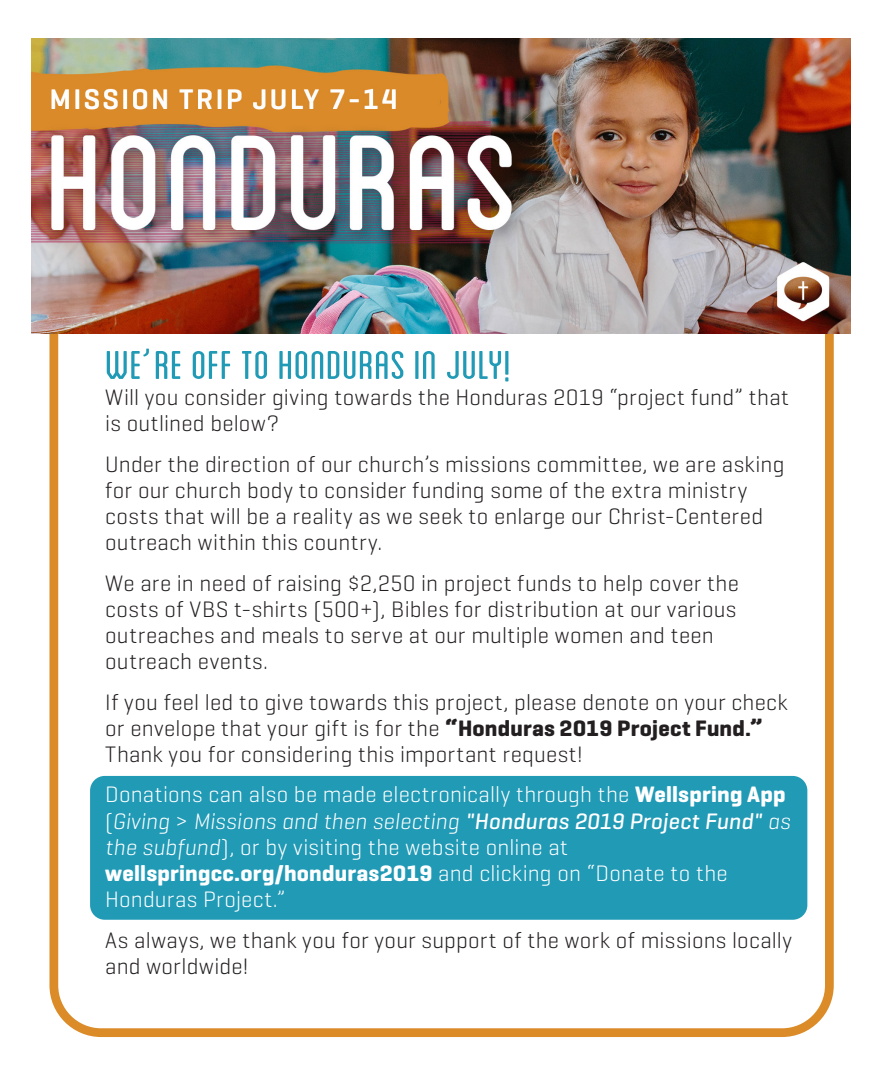
<style>
.page{position:relative;width:882px;height:1071px;background:#fff}
.page>*{position:absolute;margin:0;border:0;box-sizing:border-box;transform-origin:0 0}
.t1{font:condensed 42px "Blanch";letter-spacing:.005em;color:#219ab6;scale:1.2 1}
.t2{font:300 22.75px/26.2px "Geogrotesque";letter-spacing:.01em;color:#231f20}
.t3{font:300 22.75px/26.2px "Geogrotesque";letter-spacing:.01em;color:#fff}
.s1{font-family:"Geogrotesque";font-weight:300;font-stretch:normal}
.s2{font-weight:700}
.s3{font-style:italic}
.s4{font-weight:500;font-style:italic}
</style>
<div class="page">
<div style="left:90px;top:776px;width:717px;height:144px;background:#219ab6;border-radius:15px"></div>
<div style="left:49px;top:50px;width:785px;height:987px;border:9px solid #db8b28;border-radius:47px"></div>
<img style="left:32px;top:38px;width:818px;height:296px">
<h1 class="t1" style="left:105px;top:342px;width:340px">WE<span class="s1">’</span>RE OFF TO HONDURAS in JULY!</h1>
<p class="t2" style="left:105px;top:384px;width:685px">Will you consider giving towards the Honduras 2019 “project fund” that is outlined below?</p>
<p class="t2" style="left:105px;top:450px;width:681px">Under the direction of our church’s missions committee, we are asking for our church body to consider funding some of the extra ministry costs that will be a reality as we seek to enlarge our Christ-Centered outreach within this country.</p>
<p class="t2" style="left:105px;top:569px;width:635px">We are in need of raising $2,250 in project funds to help cover the costs of VBS t-shirts (500+), Bibles for distribution at our various outreaches and meals to serve at our multiple women and teen outreach events.</p>
<p class="t2" style="left:105px;top:688px;width:684px">If you feel led to give towards this project, please denote on your check or envelope that your gift is for the <span class="s2">“Honduras 2019 Project Fund.”<br></span>Thank you for considering this important request!</p>
<p class="t3" style="left:105px;top:781px;width:687px">Donations can also be made electronically through the <span class="s2">Wellspring App </span>(<span class="s3">Giving &gt; Missions and then selecting</span> <span class="s4">"Honduras 2019 Project Fund"</span> <span class="s3">as the subfund</span>), or by visiting the website online at <span class="s2">wellspringcc.org/honduras2019</span> and clicking on “Donate to the Honduras Project.”</p>
<p class="t2" style="left:105px;top:926px;width:688px">As always, we thank you for your support of the work of missions locally and worldwide!</p>
</div>
